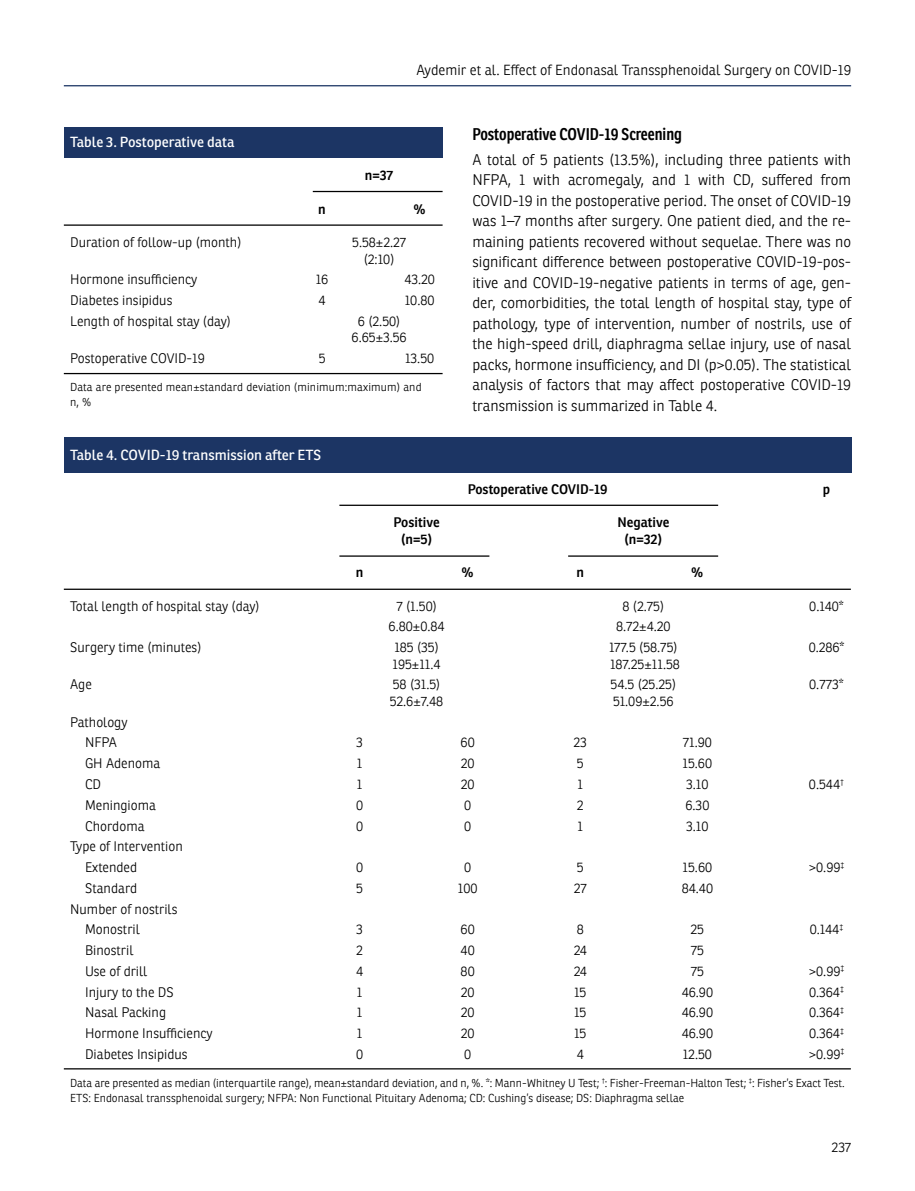
<style>
.page{position:relative;width:915px;height:1191px;background:#fff}
.page>*{position:absolute;margin:0;border:0;box-sizing:border-box;transform-origin:0 0}
.t1{font:600 16.5px "Ronnia Cond";color:#000}
.t2{font:300 15px/20.4px "Ronnia";color:#000;text-align:justify}
.t3{font:300 14.25px "Ronnia";color:#000}
.t4{font:14.25px "Ronnia";color:#fff}
.t5{font:300 13.5px/20.7px "Ronnia";color:#000;text-align:center}
.t6{font:600 13.5px "Ronnia";color:#000}
.t7{font:300 11.25px/15px "Ronnia";color:#000}
</style>
<div class="page">
<hr style="left:64px;top:85px;width:786px;height:1px;background:#1c3564">
<div style="left:64px;top:437px;width:786px;height:35px;background:#1c3564"></div>
<hr style="left:64px;top:588px;width:786px;height:2px;background:#000">
<hr style="left:64px;top:1068px;width:786px;height:1px;background:#000">
<hr style="left:339px;top:504px;width:379px;height:2px;background:#000">
<hr style="left:568px;top:555px;width:150px;height:2px;background:#000">
<hr style="left:339px;top:555px;width:150px;height:2px;background:#000">
<div style="left:64px;top:128px;width:378px;height:30px;background:#1c3564"></div>
<hr style="left:64px;top:224px;width:378px;height:2px;background:#000">
<hr style="left:64px;top:373px;width:378px;height:1px;background:#000">
<hr style="left:313px;top:191px;width:129px;height:1px;background:#000">
<p class="t3" style="left:416px;top:61px;width:436px">Aydemir et al. Effect of Endonasal Transsphenoidal Surgery on COVID-19</p>
<p class="t4" style="left:70px;top:133px;width:166px">Table 3. Postoperative data</p>
<p class="t6" style="left:365px;top:167px;width:30px">n=37</p>
<p class="t6" style="left:318px;top:200px;width:9px">n</p>
<p class="t6" style="left:413px;top:200px;width:14px">%</p>
<p class="t5" style="left:70px;top:232px;width:173px">Duration of follow-up (month)</p>
<p class="t5" style="left:352px;top:234px;width:55px;line-height:16.5px">5.58±2.27 (2:10)</p>
<p class="t5" style="left:70px;top:269px;width:129px">Hormone insufficiency</p>
<p class="t5" style="left:316px;top:269px;width:14px">16</p>
<p class="t5" style="left:404px;top:269px;width:32px">43.20</p>
<p class="t5" style="left:70px;top:290px;width:104px">Diabetes insipidus</p>
<p class="t5" style="left:318px;top:290px;width:9px">4</p>
<p class="t5" style="left:404px;top:290px;width:31px">10.80</p>
<p class="t5" style="left:70px;top:311px;width:162px">Length of hospital stay (day)</p>
<p class="t5" style="left:351px;top:313px;width:57px;line-height:16.5px">6 (2.50)<br>6.65±3.56</p>
<p class="t5" style="left:70px;top:348px;width:136px">Postoperative COVID-19</p>
<p class="t5" style="left:318px;top:348px;width:8px">5</p>
<p class="t5" style="left:405px;top:348px;width:31px">13.50</p>
<p class="t7" style="left:70px;top:379px;width:353px">Data are presented mean±standard deviation (minimum:maximum) and n, %</p>
<p class="t4" style="left:70px;top:446px;width:252px">Table 4. COVID-19 transmission after ETS</p>
<p class="t1" style="left:472px;top:124px;width:211px">Postoperative COVID-19 Screening</p>
<p class="t2" style="left:472px;top:149px;width:380px">A total of 5 patients (13.5%), including three patients with NFPA, 1 with acromegaly, and 1 with CD, suffered from COVID-19 in the postoperative period. The onset of COVID-19 was 1–7 months after surgery. One patient died, and the re&shy;maining patients recovered without sequelae. There was no significant difference between postoperative COVID-19-pos&shy;itive and COVID-19-negative patients in terms of age, gen&shy;der, comorbidities, the total length of hospital stay, type of pathology, type of intervention, number of nostrils, use of the high-speed drill, diaphragma sellae injury, use of nasal packs, hormone insufficiency, and DI (p&gt;0.05). The statistical analysis of factors that may affect postoperative COVID-19 transmission is summarized in Table 4.</p>
<p class="t6" style="left:467px;top:480px;width:141px">Postoperative COVID-19</p>
<p class="t6" style="left:822px;top:480px;width:9px">p</p>
<p class="t6" style="left:393px;top:514px;width:48px">Positive</p>
<p class="t6" style="left:617px;top:514px;width:53px">Negative</p>
<p class="t6" style="left:401px;top:530px;width:33px">(n=5)</p>
<p class="t6" style="left:624px;top:530px;width:39px">(n=32)</p>
<p class="t6" style="left:355px;top:564px;width:9px">n</p>
<p class="t6" style="left:461px;top:564px;width:14px">%</p>
<p class="t6" style="left:576px;top:564px;width:9px">n</p>
<p class="t6" style="left:691px;top:564px;width:14px">%</p>
<p class="t5" style="left:70px;top:595px;width:191px">Total length of hospital stay (day)</p>
<p class="t5" style="left:396px;top:595px;width:42px">7 (1.50)</p>
<p class="t5" style="left:622px;top:595px;width:43px">8 (2.75)</p>
<p class="t5" style="left:809px;top:595px;width:36px">0.140*</p>
<p class="t5" style="left:388px;top:616px;width:58px">6.80±0.84</p>
<p class="t5" style="left:615px;top:616px;width:56px">8.72±4.20</p>
<p class="t5" style="left:70px;top:637px;width:133px">Surgery time (minutes)</p>
<p class="t5" style="left:394px;top:637px;width:46px">185 (35)</p>
<p class="t5" style="left:608px;top:637px;width:70px">177.5 (58.75)</p>
<p class="t5" style="left:808px;top:637px;width:37px">0.286*</p>
<p class="t5" style="left:392px;top:653px;width:49px">195±11.4</p>
<p class="t5" style="left:610px;top:653px;width:71px">187.25±11.58</p>
<p class="t5" style="left:70px;top:674px;width:23px">Age</p>
<p class="t5" style="left:392px;top:674px;width:49px">58 (31.5)</p>
<p class="t5" style="left:610px;top:674px;width:67px">54.5 (25.25)</p>
<p class="t5" style="left:809px;top:674px;width:36px">0.773*</p>
<p class="t5" style="left:390px;top:691px;width:55px">52.6±7.48</p>
<p class="t5" style="left:613px;top:691px;width:62px">51.09±2.56</p>
<p class="t5" style="left:70px;top:711px;width:59px">Pathology<br>NFPA</p>
<p class="t5" style="left:356px;top:732px;width:8px">3</p>
<p class="t5" style="left:460px;top:732px;width:16px">60</p>
<p class="t5" style="left:573px;top:732px;width:15px">23</p>
<p class="t5" style="left:682px;top:732px;width:31px">71.90</p>
<p class="t5" style="left:85px;top:753px;width:77px">GH Adenoma</p>
<p class="t5" style="left:356px;top:753px;width:7px">1</p>
<p class="t5" style="left:460px;top:753px;width:15px">20</p>
<p class="t5" style="left:576px;top:753px;width:8px">5</p>
<p class="t5" style="left:682px;top:753px;width:31px">15.60</p>
<p class="t5" style="left:85px;top:774px;width:18px">CD</p>
<p class="t5" style="left:356px;top:774px;width:7px">1</p>
<p class="t5" style="left:460px;top:774px;width:15px">20</p>
<p class="t5" style="left:577px;top:774px;width:7px">1</p>
<p class="t5" style="left:686px;top:774px;width:24px">3.10</p>
<p class="t5" style="left:808px;top:774px;width:37px">0.544<sup>†</sup></p>
<p class="t5" style="left:85px;top:794px;width:72px">Meningioma</p>
<p class="t5" style="left:356px;top:794px;width:9px">0</p>
<p class="t5" style="left:464px;top:794px;width:9px">0</p>
<p class="t5" style="left:576px;top:794px;width:8px">2</p>
<p class="t5" style="left:685px;top:794px;width:25px">6.30</p>
<p class="t5" style="left:85px;top:815px;width:61px">Chordoma</p>
<p class="t5" style="left:356px;top:815px;width:9px">0</p>
<p class="t5" style="left:464px;top:815px;width:9px">0</p>
<p class="t5" style="left:577px;top:815px;width:7px">1</p>
<p class="t5" style="left:686px;top:815px;width:24px">3.10</p>
<p class="t5" style="left:85px;top:836px;width:99px;text-align:left;text-indent:-15px">Type of Intervention<br>Extended</p>
<p class="t5" style="left:356px;top:857px;width:9px">0</p>
<p class="t5" style="left:464px;top:857px;width:9px">0</p>
<p class="t5" style="left:576px;top:857px;width:8px">5</p>
<p class="t5" style="left:682px;top:857px;width:31px">15.60</p>
<p class="t5" style="left:808px;top:857px;width:37px">&gt;0.99<sup>‡</sup></p>
<p class="t5" style="left:85px;top:877px;width:54px">Standard</p>
<p class="t5" style="left:356px;top:877px;width:8px">5</p>
<p class="t5" style="left:457px;top:877px;width:21px">100</p>
<p class="t5" style="left:573px;top:877px;width:14px">27</p>
<p class="t5" style="left:681px;top:877px;width:33px">84.40</p>
<p class="t5" style="left:85px;top:898px;width:94px;text-align:left;text-indent:-15px">Number of nostrils<br>Monostril</p>
<p class="t5" style="left:356px;top:919px;width:8px">3</p>
<p class="t5" style="left:460px;top:919px;width:16px">60</p>
<p class="t5" style="left:576px;top:919px;width:9px">8</p>
<p class="t5" style="left:690px;top:919px;width:15px">25</p>
<p class="t5" style="left:809px;top:919px;width:35px">0.144<sup>‡</sup></p>
<p class="t5" style="left:85px;top:940px;width:50px">Binostril</p>
<p class="t5" style="left:356px;top:940px;width:8px">2</p>
<p class="t5" style="left:460px;top:940px;width:16px">40</p>
<p class="t5" style="left:573px;top:940px;width:15px">24</p>
<p class="t5" style="left:690px;top:940px;width:15px">75</p>
<p class="t5" style="left:85px;top:960px;width:64px">Use of drill</p>
<p class="t5" style="left:356px;top:960px;width:9px">4</p>
<p class="t5" style="left:460px;top:960px;width:16px">80</p>
<p class="t5" style="left:573px;top:960px;width:15px">24</p>
<p class="t5" style="left:690px;top:960px;width:15px">75</p>
<p class="t5" style="left:808px;top:960px;width:37px">&gt;0.99<sup>‡</sup></p>
<p class="t5" style="left:85px;top:981px;width:90px">Injury to the DS</p>
<p class="t5" style="left:357px;top:981px;width:7px">1</p>
<p class="t5" style="left:460px;top:981px;width:15px">20</p>
<p class="t5" style="left:574px;top:981px;width:14px">15</p>
<p class="t5" style="left:681px;top:981px;width:33px">46.90</p>
<p class="t5" style="left:808px;top:981px;width:36px">0.364<sup>‡</sup></p>
<p class="t5" style="left:85px;top:1002px;width:82px">Nasal Packing</p>
<p class="t5" style="left:357px;top:1002px;width:7px">1</p>
<p class="t5" style="left:460px;top:1002px;width:15px">20</p>
<p class="t5" style="left:574px;top:1002px;width:14px">15</p>
<p class="t5" style="left:681px;top:1002px;width:33px">46.90</p>
<p class="t5" style="left:808px;top:1002px;width:36px">0.364<sup>‡</sup></p>
<p class="t5" style="left:85px;top:1023px;width:129px">Hormone Insufficiency</p>
<p class="t5" style="left:357px;top:1023px;width:7px">1</p>
<p class="t5" style="left:460px;top:1023px;width:15px">20</p>
<p class="t5" style="left:574px;top:1023px;width:14px">15</p>
<p class="t5" style="left:681px;top:1023px;width:33px">46.90</p>
<p class="t5" style="left:808px;top:1023px;width:36px">0.364<sup>‡</sup></p>
<p class="t5" style="left:85px;top:1043px;width:104px">Diabetes Insipidus</p>
<p class="t5" style="left:356px;top:1043px;width:9px">0</p>
<p class="t5" style="left:464px;top:1043px;width:9px">0</p>
<p class="t5" style="left:576px;top:1043px;width:9px">4</p>
<p class="t5" style="left:682px;top:1043px;width:31px">12.50</p>
<p class="t5" style="left:808px;top:1043px;width:37px">&gt;0.99<sup>‡</sup></p>
<p class="t7" style="left:70px;top:1075px;width:775px">Data are presented as median (interquartile range), mean±standard deviation, and n, %. *: Mann-Whitney U Test; <sup>†</sup>: Fisher-Freeman-Halton Test; <sup>‡</sup>: Fisher’s Exact Test.<br>ETS: Endonasal transsphenoidal surgery; NFPA: Non Functional Pituitary Adenoma; CD: Cushing’s disease; DS: Diaphragma sellae</p>
<p class="t5" style="left:831px;top:1136px;width:21px">237</p>
</div>
